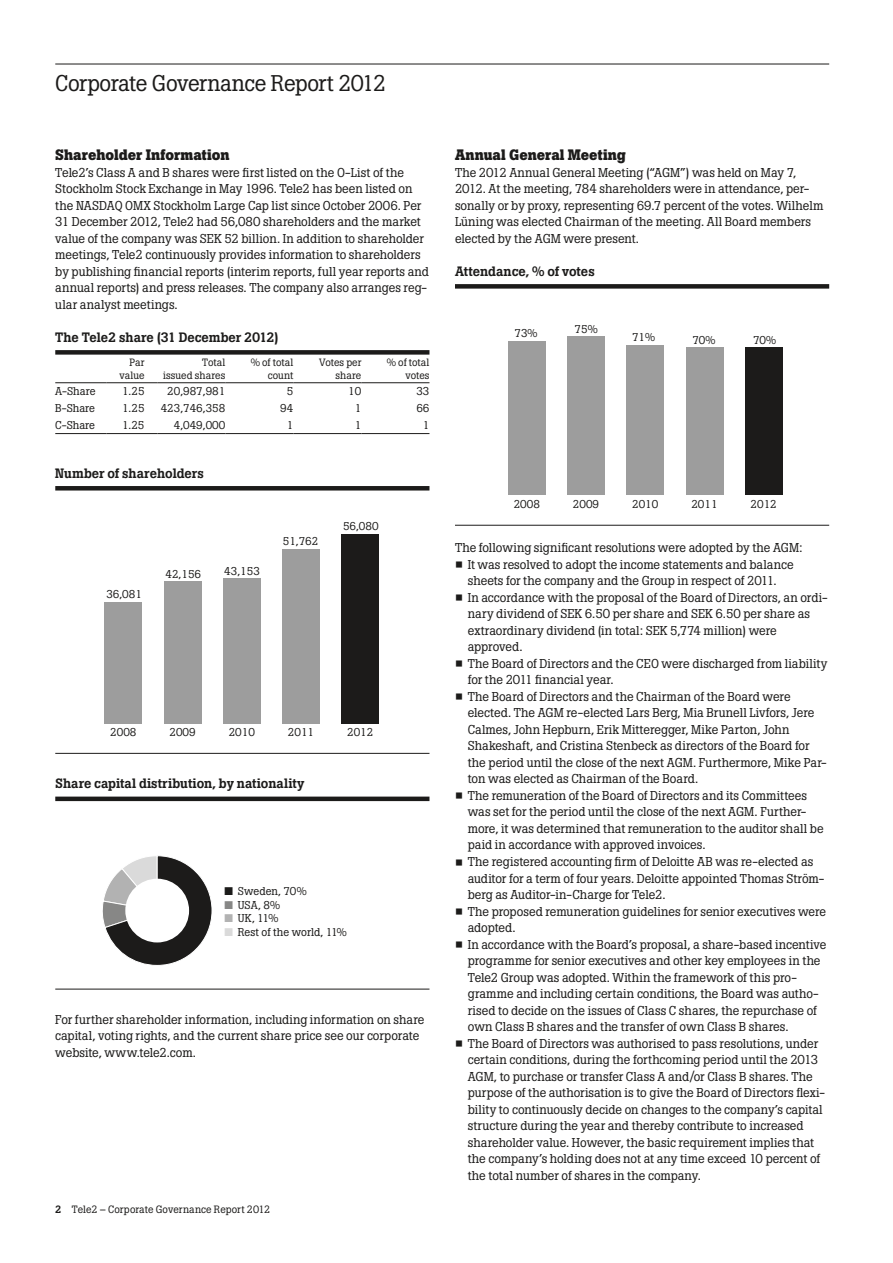
<style>
.page{position:relative;width:893px;height:1263px;background:#fff}
.page>*{position:absolute;margin:0;border:0;box-sizing:border-box;transform-origin:0 0}
.t1{font:22.5px "Boton Pro";letter-spacing:-.02em;color:#1c1b1a}
.t2{font:700 15px "Boton Pro";color:#1c1b1a}
.t3{font:500 13.5px "Boton Pro";color:#1c1b1a}
.t4{font:12.75px/16.5px "Boton Pro";color:#1c1b1a}
.t5{font:11.25px "Boton Pro";color:#1c1b1a}
.t6{font:10.5px/12px "Boton Pro";letter-spacing:.005em;color:#1c1b1a;text-align:right}
.s1{color:#878786}
.s2{color:#b2b2b2}
.s3{color:#dadada}
.s4{font-weight:500}
.s5{font-weight:700;font-size:24px}
</style>
<div class="page">
<div style="left:55px;top:350px;width:374px;height:5px;background:#1c1b1a"></div>
<hr style="left:55px;top:486px;width:374px;height:4px;background:#1c1b1a">
<div style="left:55px;top:796px;width:374px;height:5px;background:#1c1b1a"></div>
<hr style="left:55px;top:382px;width:51px;height:1px;background:#1c1b1a">
<hr style="left:106px;top:382px;width:51px;height:1px;background:#1c1b1a">
<hr style="left:157px;top:382px;width:68px;height:1px;background:#1c1b1a">
<hr style="left:225px;top:382px;width:68px;height:1px;background:#1c1b1a">
<hr style="left:293px;top:382px;width:68px;height:1px;background:#1c1b1a">
<hr style="left:361px;top:382px;width:68px;height:1px;background:#1c1b1a">
<hr style="left:55px;top:433px;width:51px;height:1px;background:#1c1b1a">
<hr style="left:106px;top:433px;width:51px;height:1px;background:#1c1b1a">
<hr style="left:157px;top:433px;width:68px;height:1px;background:#1c1b1a">
<hr style="left:225px;top:433px;width:68px;height:1px;background:#1c1b1a">
<hr style="left:293px;top:433px;width:68px;height:1px;background:#1c1b1a">
<hr style="left:361px;top:433px;width:68px;height:1px;background:#1c1b1a">
<hr style="left:55px;top:753px;width:374px;height:1px;background:#1c1b1a">
<div style="left:104px;top:602px;width:38px;height:121px;background:#9d9d9d"></div>
<div style="left:164px;top:581px;width:38px;height:142px;background:#9d9d9d"></div>
<div style="left:223px;top:578px;width:38px;height:145px;background:#9d9d9d"></div>
<div style="left:282px;top:549px;width:38px;height:174px;background:#9d9d9d"></div>
<div style="left:341px;top:534px;width:38px;height:189px;background:#1c1b1a"></div>
<hr style="left:55px;top:989px;width:374px;height:1px;background:#1c1b1a">
<svg style="left:102px;top:855px;width:110px;height:111px"></svg>
<div style="left:125px;top:879px;width:64px;height:63px;background:#fff;border-radius:50%"></div>
<div style="left:455px;top:284px;width:374px;height:5px;background:#1c1b1a"></div>
<hr style="left:455px;top:525px;width:374px;height:1px;background:#1c1b1a">
<div style="left:508px;top:341px;width:38px;height:154px;background:#9d9d9d"></div>
<div style="left:567px;top:337px;width:38px;height:158px;background:#9d9d9d"></div>
<div style="left:626px;top:345px;width:38px;height:150px;background:#9d9d9d"></div>
<div style="left:685px;top:347px;width:38px;height:148px;background:#9d9d9d"></div>
<div style="left:745px;top:347px;width:38px;height:148px;background:#1c1b1a"></div>
<hr style="left:55px;top:64px;width:774px;height:1px;background:#1c1b1a">
<h1 class="t1" style="left:55px;top:69px;width:332px">Corporate Governance Report 2012</h1>
<p class="t2" style="left:55px;top:145px;width:176px">Shareholder Information</p>
<p class="t4" style="left:55px;top:164px;width:375px">Tele2’s Class A and B shares were first listed on the O-List of the Stockholm Stock Exchange in May 1996. Tele2 has been listed on the NASDAQ OMX Stockholm Large Cap list since October 2006. Per 31 December 2012, Tele2 had 56,080 shareholders and the market value of the company was SEK 52 billion. In addition to shareholder meetings, Tele2 continuously provides information to shareholders by publishing financial reports (interim reports, full year reports and annual reports) and press releases. The company also arranges reg&shy;ular analyst meetings.</p>
<p class="t3" style="left:55px;top:328px;width:225px">The Tele2 share (31 December 2012)</p>
<p class="t6" style="left:120px;top:357px;width:26px">Par value</p>
<p class="t6" style="left:163px;top:357px;width:64px">Total<br>issued shares</p>
<p class="t6" style="left:251px;top:357px;width:44px">% of total count</p>
<p class="t6" style="left:319px;top:357px;width:44px">Votes per share</p>
<p class="t6" style="left:387px;top:357px;width:44px">% of total votes</p>
<p class="t5" style="left:55px;top:384px;width:42px">A-Share</p>
<p class="t5" style="left:122px;top:384px;width:24px">1.25</p>
<p class="t5" style="left:167px;top:384px;width:60px">20,987,981</p>
<p class="t5" style="left:287px;top:384px;width:8px">5</p>
<p class="t5" style="left:348px;top:384px;width:15px">10</p>
<p class="t5" style="left:416px;top:384px;width:15px">33</p>
<p class="t5" style="left:55px;top:401px;width:41px">B-Share</p>
<p class="t5" style="left:122px;top:401px;width:24px">1.25</p>
<p class="t5" style="left:161px;top:401px;width:66px">423,746,358</p>
<p class="t5" style="left:280px;top:401px;width:15px">94</p>
<p class="t5" style="left:355px;top:401px;width:8px">1</p>
<p class="t5" style="left:416px;top:401px;width:15px">66</p>
<p class="t5" style="left:55px;top:418px;width:41px">C-Share</p>
<p class="t5" style="left:122px;top:418px;width:24px">1.25</p>
<p class="t5" style="left:174px;top:418px;width:53px">4,049,000</p>
<p class="t5" style="left:287px;top:418px;width:8px">1</p>
<p class="t5" style="left:355px;top:418px;width:8px">1</p>
<p class="t5" style="left:423px;top:418px;width:8px">1</p>
<p class="t3" style="left:55px;top:464px;width:150px">Number of shareholders</p>
<p class="t5" style="left:106px;top:587px;width:37px">36,081</p>
<p class="t5" style="left:166px;top:566px;width:37px">42,156</p>
<p class="t5" style="left:224px;top:563px;width:37px">43,153</p>
<p class="t5" style="left:283px;top:534px;width:37px">51,762</p>
<p class="t5" style="left:343px;top:519px;width:37px">56,080</p>
<p class="t5" style="left:110px;top:725px;width:28px">2008</p>
<p class="t5" style="left:169px;top:725px;width:28px">2009</p>
<p class="t5" style="left:229px;top:725px;width:28px">2010</p>
<p class="t5" style="left:288px;top:725px;width:28px">2011</p>
<p class="t5" style="left:347px;top:725px;width:28px">2012</p>
<p class="t3" style="left:55px;top:775px;width:251px">Share capital distribution, by nationality</p>
<p class="t5" style="left:224px;top:884px;width:84px">■ Sweden, 70%</p>
<p class="t5" style="left:224px;top:897px;width:57px"><span class="s1">■</span> USA, 8%</p>
<p class="t5" style="left:224px;top:911px;width:55px"><span class="s2">■</span> UK, 11%</p>
<p class="t5" style="left:224px;top:924px;width:124px"><span class="s3">■</span> Rest of the world, 11%</p>
<p class="t4" style="left:55px;top:1011px;width:371px">For further shareholder information, including information on share capital, voting rights, and the current share price see our corporate website, www.tele2.com.</p>
<p class="t6" style="left:55px;top:1204px;width:216px"><span class="s4">2</span> Tele2 – Corporate Governance Report 2012</p>
<p class="t2" style="left:455px;top:145px;width:172px">Annual General Meeting</p>
<p class="t4" style="left:455px;top:164px;width:370px">The 2012 Annual General Meeting (“AGM”) was held on May 7, 2012. At the meeting, 784 shareholders were in attendance, per&shy;sonally or by proxy, representing 69.7 percent of the votes. Wilhelm Lüning was elected Chairman of the meeting. All Board members elected by the AGM were present.</p>
<p class="t3" style="left:455px;top:262px;width:141px">Attendance, % of votes</p>
<p class="t5" style="left:514px;top:326px;width:25px">73%</p>
<p class="t5" style="left:574px;top:322px;width:25px">75%</p>
<p class="t5" style="left:632px;top:330px;width:25px">71%</p>
<p class="t5" style="left:692px;top:333px;width:25px">70%</p>
<p class="t5" style="left:753px;top:333px;width:25px">70%</p>
<p class="t5" style="left:514px;top:496px;width:28px">2008</p>
<p class="t5" style="left:573px;top:496px;width:28px">2009</p>
<p class="t5" style="left:632px;top:496px;width:28px">2010</p>
<p class="t5" style="left:691px;top:496px;width:28px">2011</p>
<p class="t5" style="left:751px;top:496px;width:28px">2012</p>
<p class="t4" style="left:455px;top:540px;width:349px">The following significant resolutions were adopted by the AGM:</p>
<p class="t4" style="left:455px;top:556px;width:340px;text-align:center"><span class="s5">•</span> It was resolved to adopt the income statements and balance sheets for the company and the Group in respect of 2011.</p>
<p class="t4" style="left:468px;top:589px;width:361px;text-indent:-13px"><span class="s5">•</span> In accordance with the proposal of the Board of Directors, an ordi&shy;nary dividend of SEK 6.50 per share and SEK 6.50 per share as extraordinary dividend (in total: SEK 5,774 million) were approved.</p>
<p class="t4" style="left:468px;top:655px;width:361px;text-indent:-13px"><span class="s5">•</span> The Board of Directors and the CEO were discharged from liability for the 2011 financial year.</p>
<p class="t4" style="left:468px;top:688px;width:361px;text-indent:-13px"><span class="s5">•</span> The Board of Directors and the Chairman of the Board were elected. The AGM re-elected Lars Berg, Mia Brunell Livfors, Jere Calmes, John Hepburn, Erik Mitteregger, Mike Parton, John Shakeshaft, and Cristina Stenbeck as directors of the Board for the period until the close of the next AGM. Furthermore, Mike Par&shy;ton was elected as Chairman of the Board.</p>
<p class="t4" style="left:468px;top:787px;width:357px;text-indent:-13px"><span class="s5">•</span> The remuneration of the Board of Directors and its Committees was set for the period until the close of the next AGM. Further&shy;more, it was determined that remuneration to the auditor shall be paid in accordance with approved invoices.</p>
<p class="t4" style="left:468px;top:853px;width:358px;text-indent:-13px"><span class="s5">•</span> The registered accounting firm of Deloitte AB was re-elected as auditor for a term of four years. Deloitte appointed Thomas Ström&shy;berg as Auditor-in-Charge for Tele2.</p>
<p class="t4" style="left:468px;top:903px;width:360px;text-indent:-13px"><span class="s5">•</span> The proposed remuneration guidelines for senior executives were adopted.</p>
<p class="t4" style="left:468px;top:936px;width:360px;text-indent:-13px"><span class="s5">•</span> In accordance with the Board’s proposal, a share-based incentive programme for senior executives and other key employees in the Tele2 Group was adopted. Within the framework of this pro&shy;gramme and including certain conditions, the Board was autho&shy;rised to decide on the issues of Class C shares, the repurchase of own Class B shares and the transfer of own Class B shares.</p>
<p class="t4" style="left:468px;top:1035px;width:359px;text-indent:-13px"><span class="s5">•</span> The Board of Directors was authorised to pass resolutions, under certain conditions, during the forthcoming period until the 2013<br>AGM, to purchase or transfer Class A and/or Class B shares. The purpose of the authorisation is to give the Board of Directors flexi&shy;bility to continuously decide on changes to the company’s capital structure during the year and thereby contribute to increased shareholder value. However, the basic requirement implies that the company’s holding does not at any time exceed 10 percent of the total number of shares in the company.</p>
</div>
